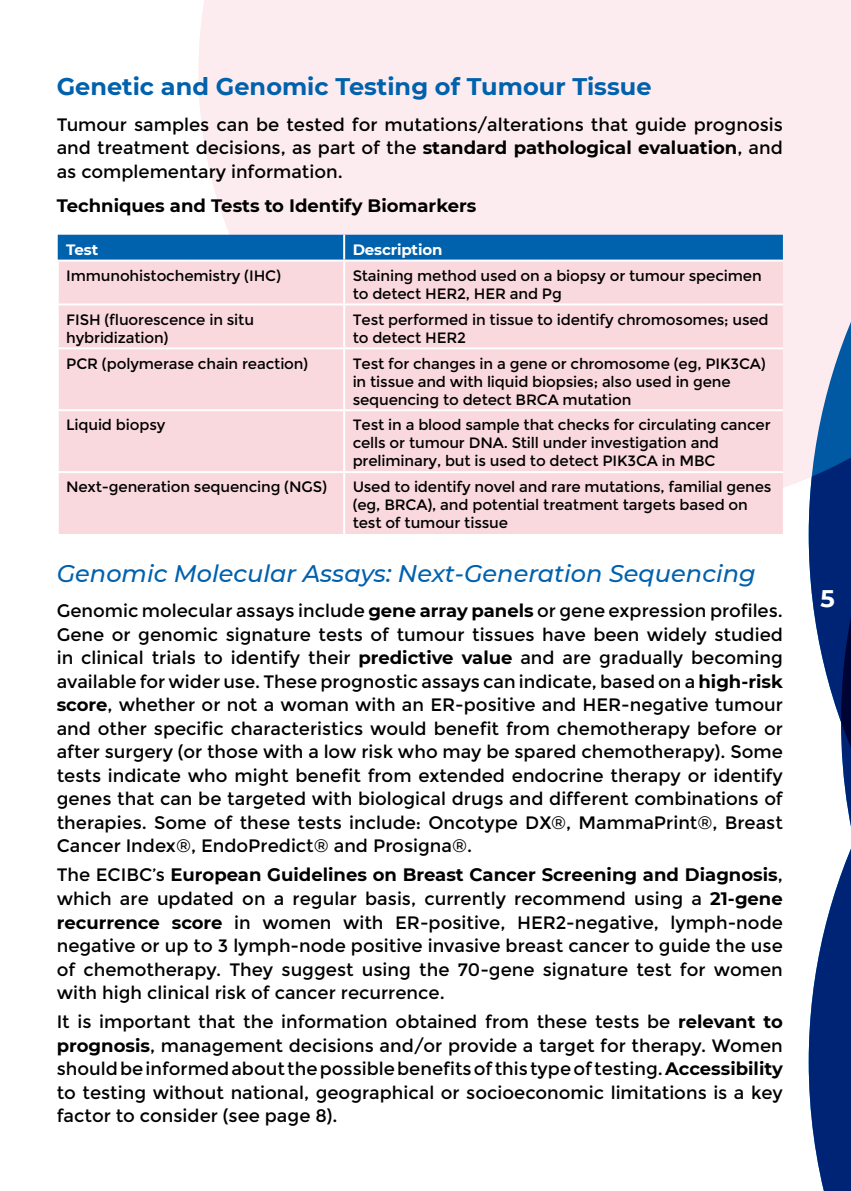
<style>
.page{position:relative;width:851px;height:1191px;background:#fff}
.page>*{position:absolute;margin:0;border:0;box-sizing:border-box;transform-origin:0 0}
.t1{font:italic 500 24px "Montserrat";color:#0061ad}
.t2{font:700 24px "Montserrat";color:#0061ad}
.t3{font:700 24px "Montserrat";color:#fff}
.t4{font:18px/23.6px "Montserrat";color:#000;text-align:justify}
.t5{font:700 18px "Montserrat";color:#000}
.t6{font:15px/18px "Montserrat";letter-spacing:-.01em;color:#000}
.t7{font:700 15px "Montserrat";letter-spacing:-.01em;color:#fff}
.s1{font-weight:700}
</style>
<div class="page">
<div style="left:198px;top:0;width:652px;height:512px;background:#fdecef"></div>
<svg style="left:808px;top:284px;width:42px;height:907px"></svg>
<div style="left:58px;top:235px;width:724px;height:24px;background:#0061ad"></div>
<div style="left:59px;top:261px;width:723px;height:273px;background:#fad9de"></div>
<hr style="left:343px;top:235px;width:2px;height:24px;background:#fff">
<hr style="left:57px;top:303px;width:287px;height:2px;background:#fff">
<hr style="left:344px;top:303px;width:438px;height:2px;background:#fff">
<hr style="left:57px;top:347px;width:287px;height:2px;background:#fff">
<hr style="left:344px;top:347px;width:438px;height:2px;background:#fff">
<hr style="left:57px;top:409px;width:287px;height:2px;background:#fff">
<hr style="left:344px;top:409px;width:438px;height:2px;background:#fff">
<hr style="left:57px;top:471px;width:287px;height:2px;background:#fff">
<hr style="left:344px;top:471px;width:438px;height:2px;background:#fff">
<hr style="left:57px;top:259px;width:287px;height:2px;background:#fff">
<hr style="left:344px;top:259px;width:438px;height:2px;background:#fff">
<hr style="left:343px;top:261px;width:2px;height:42px;background:#fff">
<hr style="left:343px;top:305px;width:2px;height:42px;background:#fff">
<hr style="left:343px;top:349px;width:2px;height:60px;background:#fff">
<hr style="left:343px;top:411px;width:2px;height:60px;background:#fff">
<hr style="left:343px;top:473px;width:2px;height:61px;background:#fff">
<h1 class="t2" style="left:57px;top:69px;width:596px">Genetic and Genomic Testing of Tumour Tissue</h1>
<p class="t4" style="left:57px;top:113px;width:727px">Tumour samples can be tested for mutations/alterations that guide prognosis and treatment decisions, as part of the <span class="s1">standard pathological evaluation</span>, and as complementary information.</p>
<p class="t5" style="left:57px;top:193px;width:421px">Techniques and Tests to Identify Biomarkers</p>
<p class="t7" style="left:66px;top:239px;width:33px">Test</p>
<p class="t7" style="left:352px;top:239px;width:91px">Description</p>
<p class="t6" style="left:66px;top:267px;width:216px">Immunohistochemistry (IHC)</p>
<p class="t6" style="left:352px;top:267px;width:410px">Staining method used on a biopsy or tumour specimen to detect HER2, HER and Pg</p>
<p class="t6" style="left:66px;top:310px;width:189px">FISH (fluorescence in situ hybridization)</p>
<p class="t6" style="left:352px;top:310px;width:417px">Test performed in tissue to identify chromosomes; used to detect HER2</p>
<p class="t6" style="left:66px;top:354px;width:243px">PCR (polymerase chain reaction)</p>
<p class="t6" style="left:352px;top:354px;width:414px">Test for changes in a gene or chromosome (eg, PIK3CA) in tissue and with liquid biopsies; also used in gene sequencing to detect BRCA mutation</p>
<p class="t6" style="left:66px;top:416px;width:101px">Liquid biopsy</p>
<p class="t6" style="left:352px;top:416px;width:419px">Test in a blood sample that checks for circulating cancer cells or tumour DNA. Still under investigation and preliminary, but is used to detect PIK3CA in MBC</p>
<p class="t6" style="left:66px;top:478px;width:262px">Next-generation sequencing (NGS)</p>
<p class="t6" style="left:352px;top:478px;width:420px">Used to identify novel and rare mutations, familial genes (eg, BRCA), and potential treatment targets based on test of tumour tissue</p>
<h1 class="t1" style="left:57px;top:556px;width:700px">Genomic Molecular Assays: Next-Generation Sequencing</h1>
<p class="t4" style="left:57px;top:599px;width:727px">Genomic molecular assays include <span class="s1">gene array panels</span> or gene expression profiles.<br>Gene or genomic signature tests of tumour tissues have been widely studied in clinical trials to identify their <span class="s1">predictive value</span> and are gradually becoming available for wider use. These prognostic assays can indicate, based on a <span class="s1">high-risk score</span>, whether or not a woman with an ER-positive and HER-negative tumour and other specific characteristics would benefit from chemotherapy before or after surgery (or those with a low risk who may be spared chemotherapy). Some tests indicate who might benefit from extended endocrine therapy or identify genes that can be targeted with biological drugs and different combinations of therapies. Some of these tests include: Oncotype DX®, MammaPrint®, Breast Cancer Index®, EndoPredict® and Prosigna®.</p>
<p class="t4" style="left:57px;top:863px;width:727px">The ECIBC’s <span class="s1">European Guidelines on Breast Cancer Screening and Diagnosis</span>, which are updated on a regular basis, currently recommend using a <span class="s1">21-gene recurrence score</span> in women with ER-positive, HER2-negative, lymph-node negative or up to 3 lymph-node positive invasive breast cancer to guide the use of chemotherapy. They suggest using the 70-gene signature test for women with high clinical risk of cancer recurrence.</p>
<p class="t4" style="left:57px;top:1010px;width:727px">It is important that the information obtained from these tests be <span class="s1">relevant to prognosis</span>, management decisions and/or provide a target for therapy. Women should be informed about the possible benefits of this type of testing. <span class="s1">Accessibility </span>to testing without national, geographical or socioeconomic limitations is a key factor to consider (see page 8).</p>
<h1 class="t3" style="left:820px;top:581px;width:16px">5</h1>
</div>
